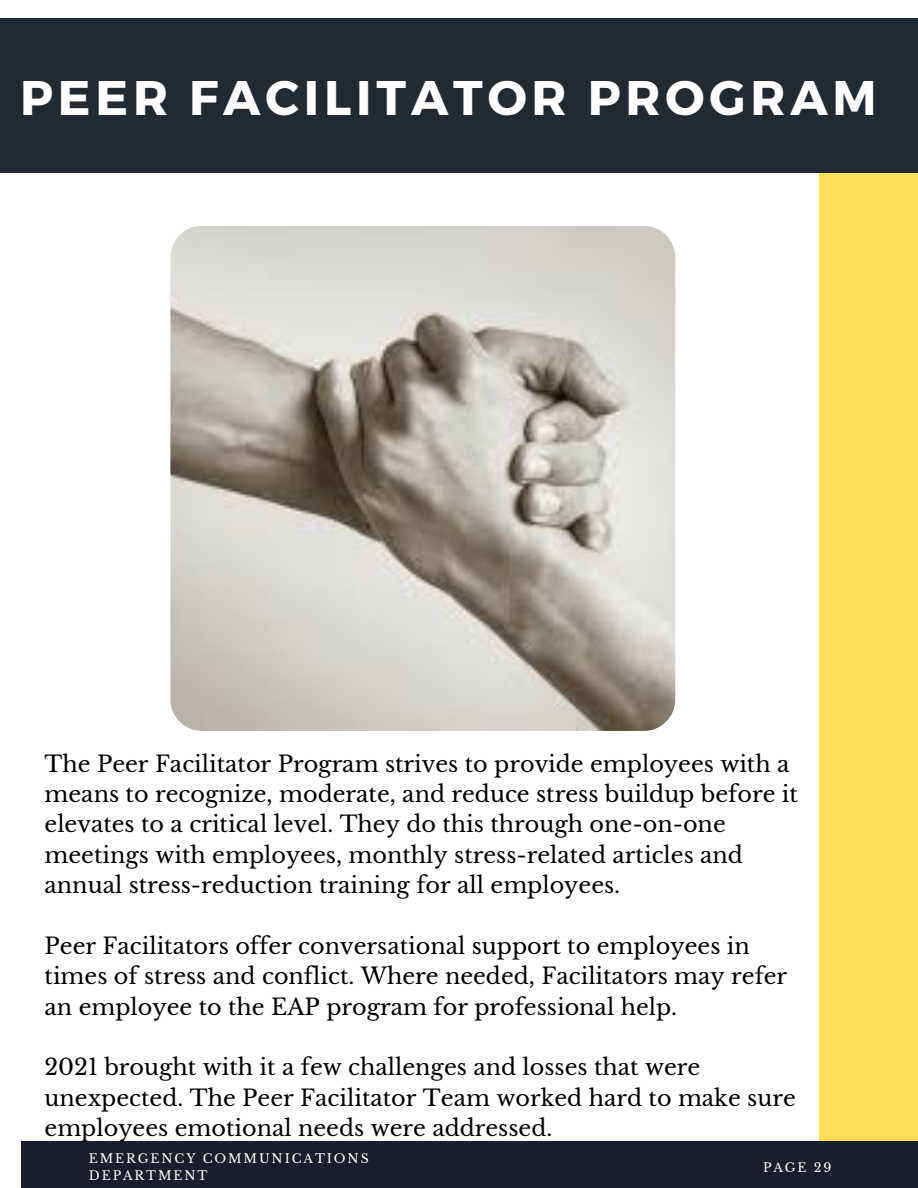
<style>
.page{position:relative;width:918px;height:1188px;background:#fff}
.page>*{position:absolute;margin:0;border:0;box-sizing:border-box;transform-origin:0 0}
.t1{font:700 48.6px "Montserrat";letter-spacing:.1em;color:#fff}
.t2{font:22.35px/30.3px "Libre Baskerville";color:#000}
.t3{font:12.45px/17px "Libre Baskerville";letter-spacing:.15em;color:#fff}
</style>
<div class="page">
<div style="left:819px;top:170px;width:99px;height:982px;background:#ffde59"></div>
<div style="left:21px;top:1142px;width:897px;height:46px;background:#191d2d"></div>
<div style="left:0;top:18px;width:918px;height:154px;background:#212932"></div>
<img style="left:170px;top:226px;width:505px;height:505px;border-radius:31px">
<h1 class="t1" style="left:20px;top:66px;width:858px">PEER FACILITATOR PROGRAM</h1>
<p class="t2" style="left:45px;top:749px;width:755px">The Peer Facilitator Program strives to provide employees with a means to recognize, moderate, and reduce stress buildup before it elevates to a critical level. They do this through one-on-one meetings with employees, monthly stress-related articles and annual stress-reduction training for all employees.</p>
<p class="t2" style="left:45px;top:931px;width:744px">Peer Facilitators offer conversational support to employees in times of stress and conflict. Where needed, Facilitators may refer an employee to the EAP program for professional help.</p>
<p class="t2" style="left:45px;top:1052px;width:753px">2021 brought with it a few challenges and losses that were unexpected. The Peer Facilitator Team worked hard to make sure employees emotional needs were addressed.</p>
<p class="t3" style="left:89px;top:1150px;width:281px">EMERGENCY COMMUNICATIONS<br>DEPARTMENT</p>
<p class="t3" style="left:763px;top:1159px;width:70px">PAGE 29</p>
</div>
